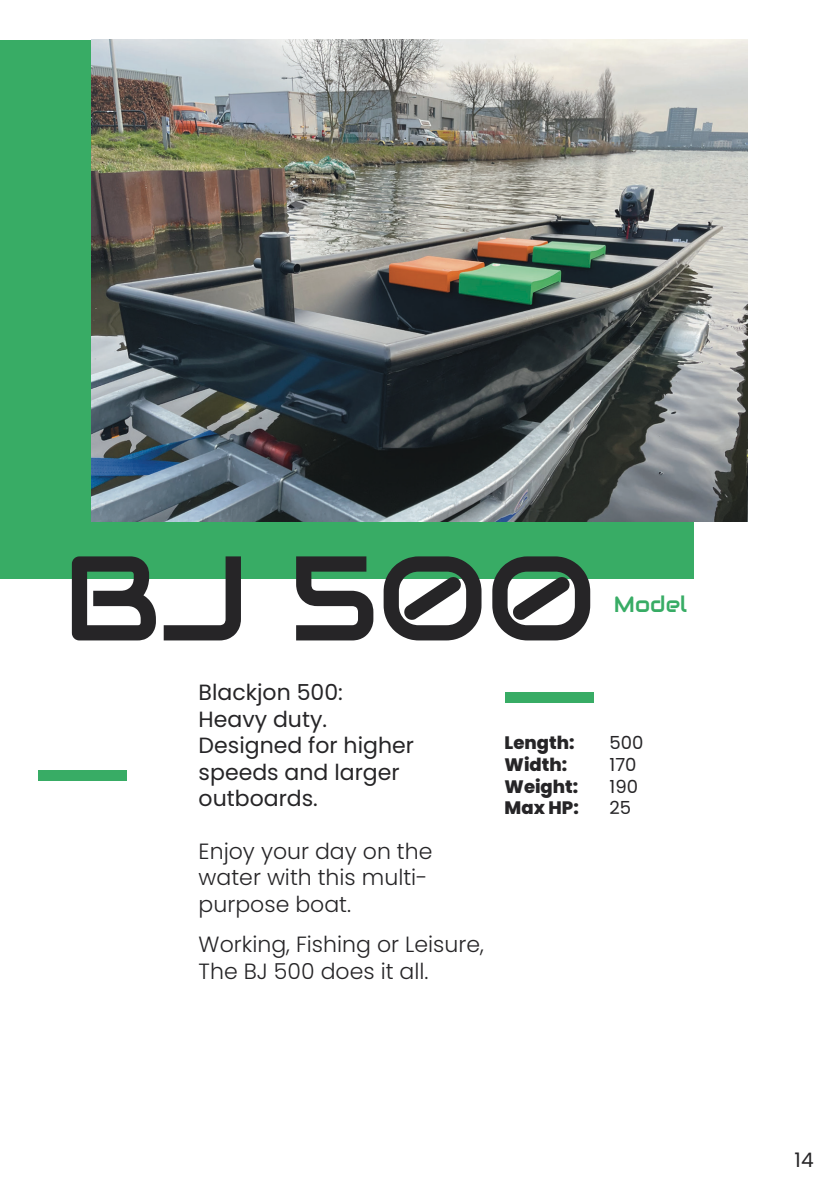
<style>
.page{position:relative;width:840px;height:1191px;background:#fff}
.page>*{position:absolute;margin:0;border:0;box-sizing:border-box;transform-origin:0 0}
.Header_-_Align_Right{font:120px "Audiowide";color:#262527}
.Body_Text{font:300 22px/26.4px "Poppins";color:#262527}
.Body_Text-2{font:22px/26.4px "Poppins";color:#262527}
.Header_-_Align_Right-2{font:22px "Audiowide";letter-spacing:.005em;color:#38ac65}
.Image_Caption_-_Alig{font:20px "Poppins";color:#262527}
.Body_Text-3{font:800 18px/21.6px "Poppins";color:#262527}
.Body_Text-4{font:18px/21.6px "Poppins";color:#262527}
</style>
<div class="page">
<div style="left:0;top:40px;width:692px;height:538px;background:#38ac65"></div>
<div style="left:38px;top:770px;width:88px;height:11px;background:#38ac65"></div>
<img style="left:91px;top:40px;width:656px;height:481px">
<div style="left:505px;top:692px;width:88px;height:11px;background:#38ac65"></div>
<p class="Header_-_Align_Right" style="left:63px;top:521px;width:535px">BJ 500</p>
<p class="Header_-_Align_Right-2" style="left:613px;top:590px;width:75px">Model</p>
<p class="Body_Text-2" style="left:198px;top:679px;width:217px">Blackjon 500:<br>Heavy duty.<br>Designed for higher speeds and larger outboards.</p>
<p class="Body_Text" style="left:198px;top:838px;width:235px">Enjoy your day on the water with this multi&shy;purpose boat.</p>
<p class="Body_Text" style="left:198px;top:931px;width:286px">Working, Fishing or Leisure,<br>The BJ 500 does it all.</p>
<p class="Body_Text-3" style="left:504px;top:732px;width:76px">Length:<br>Width:<br>Weight:<br>Max HP:</p>
<p class="Body_Text-4" style="left:609px;top:732px;width:35px">500<br>170<br>190<br>25</p>
<p class="Image_Caption_-_Alig" style="left:794px;top:1148px;width:20px">14</p>
</div>
